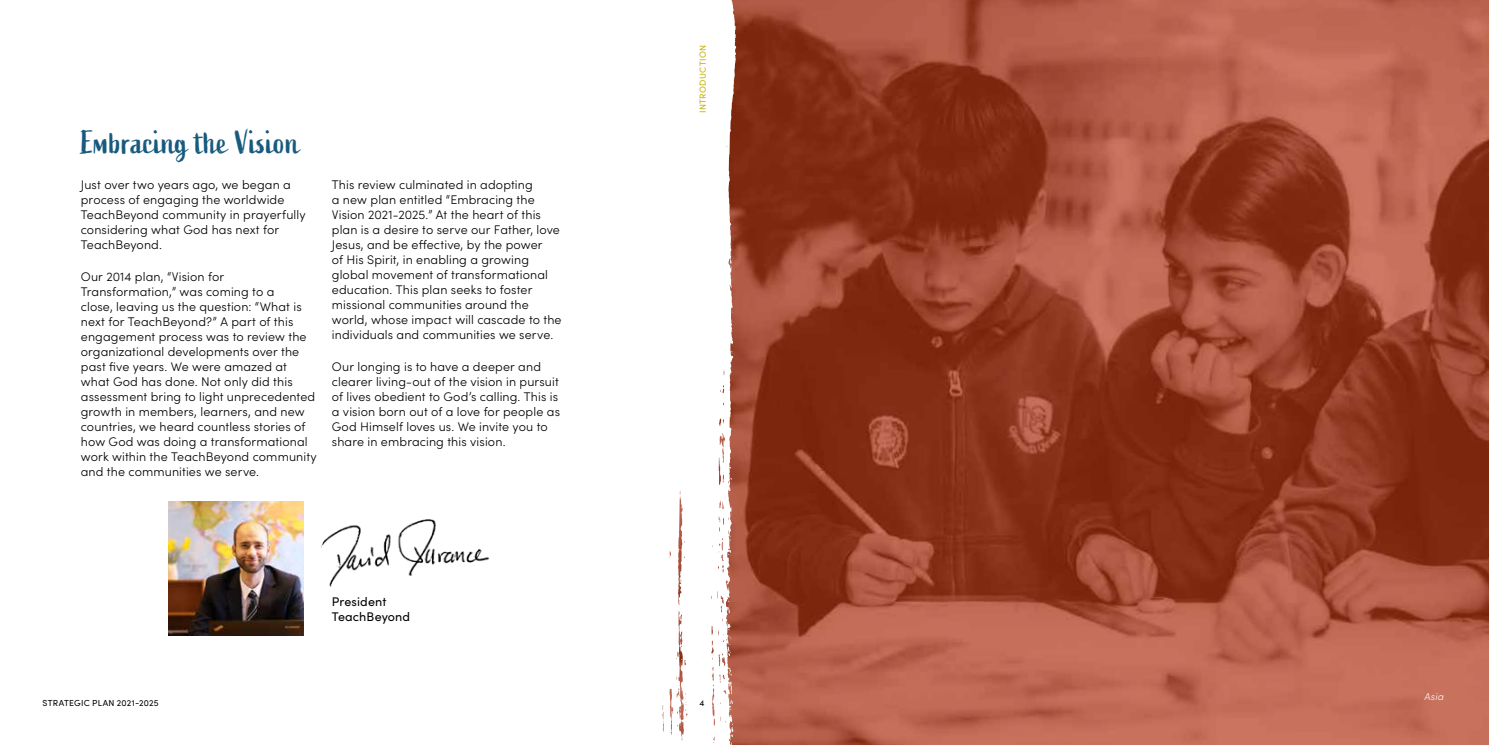
<style>
.page{position:relative;width:1489px;height:745px;background:#fff}
.page>*{position:absolute;margin:0;border:0;box-sizing:border-box;transform-origin:0 0}
.t1{font:32.5px "Active";letter-spacing:.01em;color:#185a7d}
.t2{font:300 12.5px/15px "Sofia Pro";letter-spacing:.01em;color:#000}
.t3{font:12.5px/15px "Sofia Pro";letter-spacing:.01em;color:#000}
.t4{font:italic 300 10px "Sofia Pro";color:#f7f7f8}
.t5{font:8.75px "Sofia Pro";letter-spacing:.025em;color:#000}
.t6{font:8.75px "Sofia Pro";letter-spacing:.04em;color:#c4b200}
</style>
<div class="page">
<img style="left:736px;top:0;width:752px;height:744px">
<svg style="left:168px;top:0;width:568px;height:744px"></svg>
<svg style="left:731px;top:723px;width:2px;height:13px"></svg>
<svg style="left:727px;top:636px;width:4px;height:19px"></svg>
<svg style="left:729px;top:535px;width:2px;height:8px"></svg>
<svg style="left:728px;top:553px;width:3px;height:16px"></svg>
<svg style="left:730px;top:477px;width:2px;height:6px"></svg>
<svg style="left:729px;top:695px;width:4px;height:14px"></svg>
<svg style="left:727px;top:597px;width:3px;height:9px"></svg>
<svg style="left:679px;top:708px;width:2px;height:7px"></svg>
<img style="left:314px;top:512px;width:180px;height:79px">
<img style="left:169px;top:501px;width:135px;height:134px">
<h1 class="t1" style="left:81px;top:124px;width:220px">Embracing the Vision</h1>
<p class="t2" style="left:81px;top:176px;width:226px">Just over two years ago, we began a process of engaging the worldwide<br>TeachBeyond community in prayerfully considering what God has next for<br>TeachBeyond.</p>
<p class="t2" style="left:81px;top:268px;width:237px">Our 2014 plan, “Vision for Transformation,” was coming to a<br>close, leaving us the question: “What is next for TeachBeyond?” A part of this engagement process was to review the organizational developments over the past five years. We were amazed at what God has done. Not only did this assessment bring to light unprecedented growth in members, learners, and new countries, we heard countless stories of how God was doing a transformational work within the TeachBeyond community and the communities we serve.</p>
<p class="t2" style="left:332px;top:176px;width:231px">This review culminated in adopting<br>a new plan entitled “Embracing the Vision 2021-2025.” At the heart of this plan is a desire to serve our Father, love Jesus, and be effective, by the power<br>of His Spirit, in enabling a growing global movement of transformational education. This plan seeks to foster missional communities around the world, whose impact will cascade to the individuals and communities we serve.</p>
<p class="t2" style="left:332px;top:358px;width:230px">Our longing is to have a deeper and clearer living-out of the vision in pursuit of lives obedient to God’s calling. This is a vision born out of a love for people as God Himself loves us. We invite you to share in embracing this vision.</p>
<p class="t3" style="left:332px;top:593px;width:80px">President<br>TeachBeyond</p>
<p class="t6" style="left:696px;top:113px;width:70px;rotate:-90deg">INTRODUCTION</p>
<p class="t5" style="left:43px;top:696px;width:117px">STRATEGIC PLAN 2021-2025</p>
<p class="t5" style="left:699px;top:696px;width:6px">4</p>
<p class="t4" style="left:1424px;top:688px;width:21px">Asia</p>
</div>
